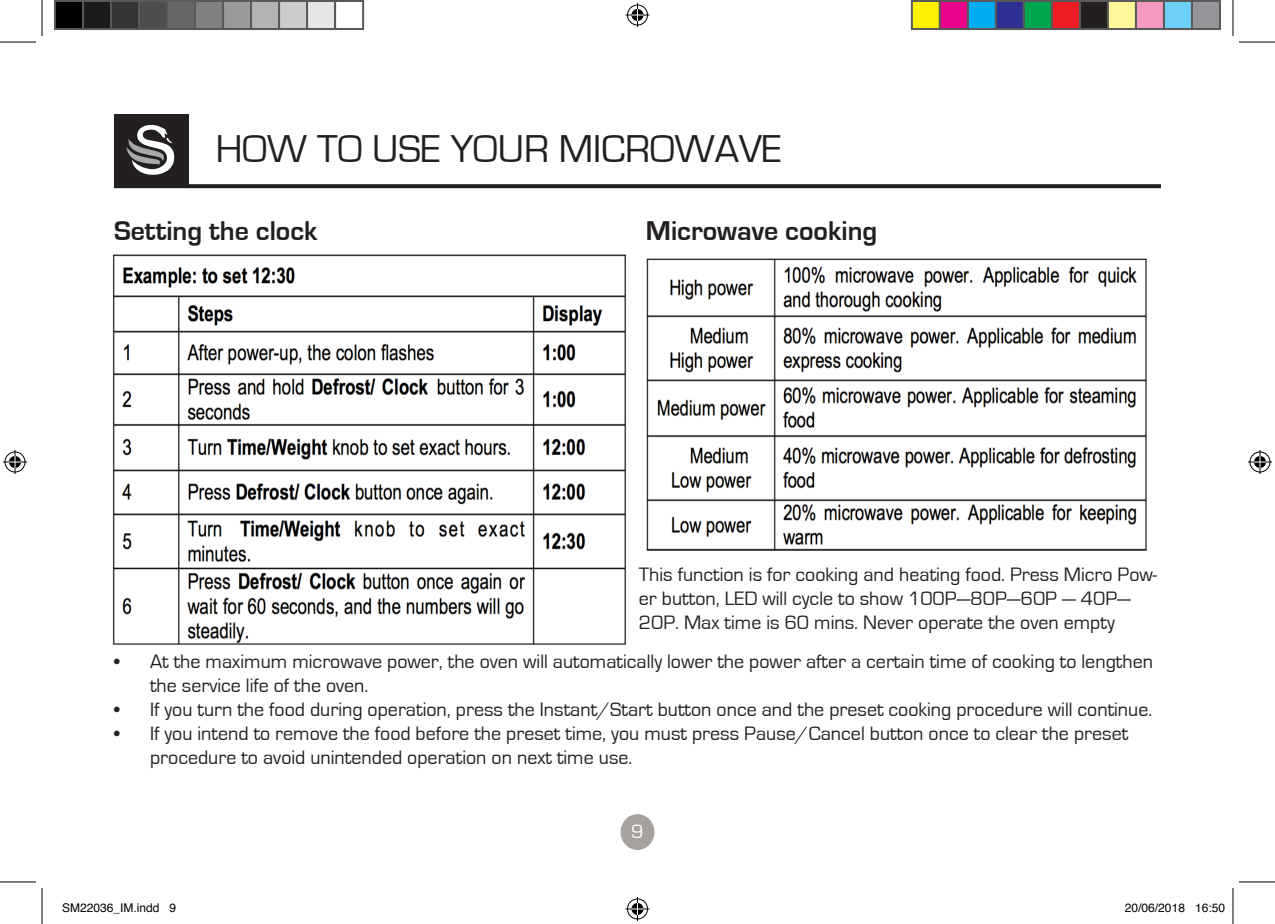
<style>
.page{position:relative;width:1275px;height:924px;background:#fff}
.page>*{position:absolute;margin:0;border:0;box-sizing:border-box;transform-origin:0 0}
.t1{font:40px "Eurostile";color:#231f20}
.t2{font:700 28px "Eurostile";color:#231f20}
.t3{font:20px/24px "Eurostile";color:#231f20}
.t4{font:20px "Eurostile";color:#fff}
.t5{font:12px "Helvetica";color:#000}
</style>
<div class="page">
<div style="left:620px;top:813px;width:34px;height:36px;background:#a7a2a0;border-radius:50%"></div>
<div style="left:114px;top:114px;width:74px;height:73px;background:#231f20"></div>
<svg style="left:126px;top:125px;width:48px;height:50px"></svg>
<svg style="left:114px;top:184px;width:1047px;height:4px;background:#2c2829"></svg>
<img style="left:112px;top:254px;width:515px;height:391px">
<img style="left:646px;top:258px;width:501px;height:293px">
<hr style="left:0;top:42px;width:36px;height:1px;background:#000">
<hr style="left:1239px;top:42px;width:36px;height:1px;background:#000">
<hr style="left:0;top:881px;width:36px;height:1px;background:#000">
<hr style="left:1239px;top:881px;width:36px;height:1px;background:#000">
<hr style="left:42px;top:0;width:1px;height:36px;background:#000">
<hr style="left:42px;top:887px;width:1px;height:36px;background:#000">
<hr style="left:1232px;top:0;width:1px;height:36px;background:#000">
<hr style="left:1232px;top:887px;width:1px;height:36px;background:#000">
<svg style="left:625px;top:3px;width:24px;height:24px"></svg>
<svg style="left:625px;top:897px;width:24px;height:23px"></svg>
<svg style="left:3px;top:450px;width:24px;height:24px"></svg>
<svg style="left:1248px;top:450px;width:24px;height:24px"></svg>
<div style="left:55px;top:1px;width:28px;height:28px;background:#000"></div>
<div style="left:54px;top:0;width:30px;height:30px;border:2px solid #595959"></div>
<div style="left:83px;top:1px;width:28px;height:28px;background:#1a1a1a"></div>
<div style="left:82px;top:0;width:30px;height:30px;border:2px solid #595959"></div>
<div style="left:111px;top:1px;width:28px;height:28px;background:#333"></div>
<div style="left:110px;top:0;width:30px;height:30px;border:2px solid #595959"></div>
<div style="left:139px;top:1px;width:28px;height:28px;background:#4d4d4d"></div>
<div style="left:138px;top:0;width:30px;height:30px;border:2px solid #595959"></div>
<div style="left:167px;top:1px;width:28px;height:28px;background:#666"></div>
<div style="left:166px;top:0;width:30px;height:30px;border:2px solid #595959"></div>
<div style="left:195px;top:1px;width:28px;height:28px;background:#808080"></div>
<div style="left:194px;top:0;width:30px;height:30px;border:2px solid #595959"></div>
<div style="left:223px;top:1px;width:28px;height:28px;background:#999"></div>
<div style="left:222px;top:0;width:30px;height:30px;border:2px solid #595959"></div>
<div style="left:251px;top:1px;width:28px;height:28px;background:#b3b3b3"></div>
<div style="left:250px;top:0;width:30px;height:30px;border:2px solid #595959"></div>
<div style="left:279px;top:1px;width:28px;height:28px;background:#ccc"></div>
<div style="left:278px;top:0;width:30px;height:30px;border:2px solid #595959"></div>
<div style="left:307px;top:1px;width:28px;height:28px;background:#e6e6e6"></div>
<div style="left:306px;top:0;width:30px;height:30px;border:2px solid #595959"></div>
<div style="left:334px;top:0;width:30px;height:30px;border:2px solid #595959"></div>
<div style="left:912px;top:1px;width:28px;height:28px;background:#fff101"></div>
<div style="left:911px;top:0;width:30px;height:30px;border:2px solid #595959"></div>
<div style="left:940px;top:1px;width:28px;height:28px;background:#ed028c"></div>
<div style="left:939px;top:0;width:30px;height:30px;border:2px solid #595959"></div>
<div style="left:968px;top:1px;width:28px;height:28px;background:#00aeef"></div>
<div style="left:967px;top:0;width:30px;height:30px;border:2px solid #595959"></div>
<div style="left:996px;top:1px;width:28px;height:28px;background:#2e3092"></div>
<div style="left:995px;top:0;width:30px;height:30px;border:2px solid #595959"></div>
<div style="left:1024px;top:1px;width:28px;height:28px;background:#00a54f"></div>
<div style="left:1023px;top:0;width:30px;height:30px;border:2px solid #595959"></div>
<div style="left:1052px;top:1px;width:28px;height:28px;background:#ee1d23"></div>
<div style="left:1051px;top:0;width:30px;height:30px;border:2px solid #595959"></div>
<div style="left:1080px;top:1px;width:28px;height:28px;background:#231f20"></div>
<div style="left:1079px;top:0;width:30px;height:30px;border:2px solid #595959"></div>
<div style="left:1108px;top:1px;width:28px;height:28px;background:#fff79a"></div>
<div style="left:1107px;top:0;width:30px;height:30px;border:2px solid #595959"></div>
<div style="left:1136px;top:1px;width:28px;height:28px;background:#f499c2"></div>
<div style="left:1135px;top:0;width:30px;height:30px;border:2px solid #595959"></div>
<div style="left:1164px;top:1px;width:28px;height:28px;background:#6bcff6"></div>
<div style="left:1163px;top:0;width:30px;height:30px;border:2px solid #595959"></div>
<div style="left:1192px;top:1px;width:28px;height:28px;background:#939598"></div>
<div style="left:1191px;top:0;width:30px;height:30px;border:2px solid #595959"></div>
<p class="t1" style="left:216px;top:128px;width:567px">HOW TO USE YOUR MICROWAVE</p>
<p class="t2" style="left:114px;top:215px;width:205px">Setting the clock</p>
<p class="t2" style="left:646px;top:215px;width:233px">Microwave cooking</p>
<p class="t3" style="left:639px;top:562px;width:520px">This function is for cooking and heating food. Press Micro Pow&shy;er button, LED will cycle to show 100P—80P—60P — 40P—<br>20P. Max time is 60 mins. Never operate the oven empty</p>
<p class="t3" style="left:150px;top:649px;width:1004px;text-indent:-36px">• At the maximum microwave power, the oven will automatically lower the power after a certain time of cooking to lengthen the service life of the oven.</p>
<p class="t3" style="left:114px;top:697px;width:1039px">• If you turn the food during operation, press the Instant/Start button once and the preset cooking procedure will continue.</p>
<p class="t3" style="left:150px;top:721px;width:979px;text-indent:-36px">• If you intend to remove the food before the preset time, you must press Pause/Cancel button once to clear the preset procedure to avoid unintended operation on next time use.</p>
<p class="t4" style="left:631px;top:820px;width:14px">9</p>
<p class="t5" style="left:62px;top:898px;width:116px">SM22036_IM.indd 9</p>
<p class="t5" style="left:1125px;top:898px;width:102px">20/06/2018 16:50</p>
</div>
